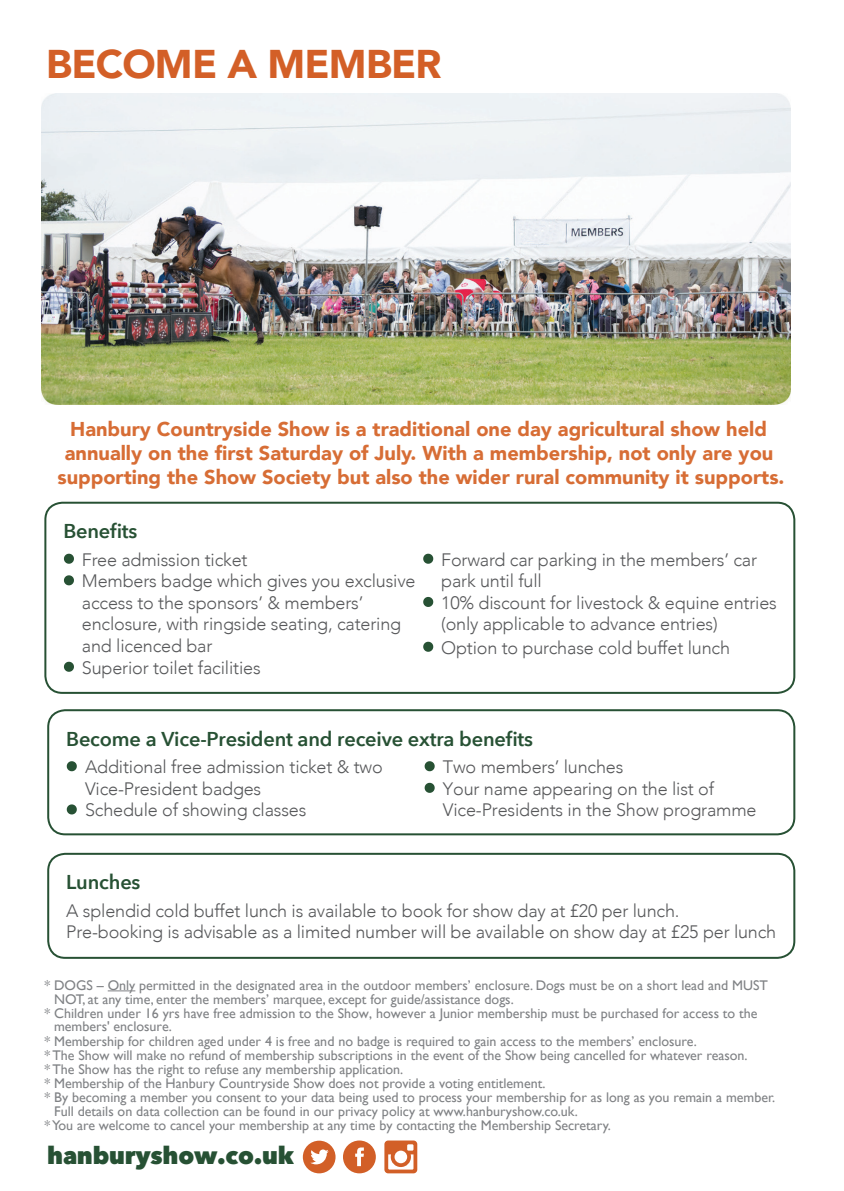
<style>
.page{position:relative;width:844px;height:1191px;background:#fff}
.page>*{position:absolute;margin:0;border:0;box-sizing:border-box;transform-origin:0 0}
.t1{font:900 40px "Avenir";letter-spacing:-.02em;color:#d35f27}
.t2{font:800 24px "Avenir Next";letter-spacing:-.01em;color:#275134}
.t3{font:900 20px/24px "Avenir";color:#d76d35;text-align:center}
.t4{font:600 20px "Avenir Next";letter-spacing:-.01em;color:#275134}
.t5{font:300 18px/21.6px "Avenir";letter-spacing:-.01em;color:#57585a}
.t6{font:14px "Gill Sans";color:#808285}
</style>
<div class="page">
<svg style="left:108px;top:990px;width:27px;height:1px"></svg>
<svg style="left:64px;top:554px;width:10px;height:10px"></svg>
<svg style="left:64px;top:575px;width:10px;height:10px"></svg>
<svg style="left:64px;top:662px;width:10px;height:10px"></svg>
<svg style="left:423px;top:554px;width:10px;height:10px"></svg>
<svg style="left:423px;top:597px;width:10px;height:10px"></svg>
<svg style="left:423px;top:642px;width:10px;height:10px"></svg>
<div style="left:44px;top:502px;width:751px;height:192px;border:2px solid #275134;border-radius:17px"></div>
<svg style="left:67px;top:761px;width:10px;height:10px"></svg>
<svg style="left:67px;top:804px;width:10px;height:10px"></svg>
<svg style="left:424px;top:761px;width:10px;height:10px"></svg>
<svg style="left:424px;top:783px;width:10px;height:10px"></svg>
<div style="left:47px;top:709px;width:748px;height:126px;border:2px solid #275134;border-radius:17px"></div>
<div style="left:47px;top:853px;width:748px;height:105px;border:2px solid #275134;border-radius:17px"></div>
<img style="left:42px;top:93px;width:748px;height:311px">
<svg style="left:303px;top:1140px;width:32px;height:33px"></svg>
<svg style="left:343px;top:1140px;width:33px;height:33px"></svg>
<svg style="left:384px;top:1140px;width:33px;height:33px"></svg>
<h1 class="t1" style="left:46px;top:30px;width:397px">BECOME A MEMBER</h1>
<h3 class="t3" style="left:57px;top:417px;width:728px">Hanbury Countryside Show is a traditional one day agricultural show held annually on the first Saturday of July. With a membership, not only are you supporting the Show Society but also the wider rural community it supports.</h3>
<h3 class="t4" style="left:63px;top:514px;width:75px">Benefits</h3>
<p class="t5" style="left:82px;top:548px;width:335px">Free admission ticket<br>Members badge which gives you exclusive access to the sponsors’ &amp; members’ enclosure, with ringside seating, catering and licenced bar<br>Superior toilet facilities</p>
<p class="t5" style="left:441px;top:548px;width:337px">Forward car parking in the members’ car park until full<br>10% discount for livestock &amp; equine entries (only applicable to advance entries)<br>Option to purchase cold buffet lunch</p>
<h3 class="t4" style="left:66px;top:721px;width:468px">Become a Vice-President and receive extra benefits</h3>
<p class="t5" style="left:85px;top:756px;width:299px">Additional free admission ticket &amp; two<br>Vice-President badges<br>Schedule of showing classes</p>
<p class="t5" style="left:443px;top:756px;width:315px">Two members’ lunches<br>Your name appearing on the list of<br>Vice-Presidents in the Show programme</p>
<h3 class="t4" style="left:66px;top:865px;width:76px">Lunches</h3>
<p class="t5" style="left:66px;top:899px;width:711px">A splendid cold buffet lunch is available to book for show day at £20 per lunch.<br>Pre-booking is advisable as a limited number will be available on show day at £25 per lunch</p>
<p class="t6" style="left:44px;top:977px;width:725px">* DOGS – Only permitted in the designated area in the outdoor members’ enclosure. Dogs must be on a short lead and MUST</p>
<p class="t6" style="left:54px;top:991px;width:461px">NOT, at any time, enter the members’ marquee, except for guide/assistance dogs.</p>
<p class="t6" style="left:44px;top:1005px;width:714px">* Children under 16 yrs have free admission to the Show, however a Junior membership must be purchased for access to the</p>
<p class="t6" style="left:54px;top:1018px;width:119px">members' enclosure.</p>
<p class="t6" style="left:44px;top:1033px;width:653px">* Membership for children aged under 4 is free and no badge is required to gain access to the members’ enclosure.</p>
<p class="t6" style="left:44px;top:1047px;width:704px">* The Show will make no refund of membership subscriptions in the event of the Show being cancelled for whatever reason.</p>
<p class="t6" style="left:44px;top:1061px;width:360px">* The Show has the right to refuse any membership application.</p>
<p class="t6" style="left:44px;top:1075px;width:502px">* Membership of the Hanbury Countryside Show does not provide a voting entitlement.</p>
<p class="t6" style="left:44px;top:1089px;width:732px">* By becoming a member you consent to your data being used to process your membership for as long as you remain a member.</p>
<p class="t6" style="left:54px;top:1103px;width:525px">Full details on data collection can be found in our privacy policy at www.hanburyshow.co.uk.</p>
<p class="t6" style="left:44px;top:1117px;width:568px">* You are welcome to cancel your membership at any time by contacting the Membership Secretary.</p>
<h2 class="t2" style="left:47px;top:1140px;width:248px">hanburyshow.co.uk</h2>
</div>
